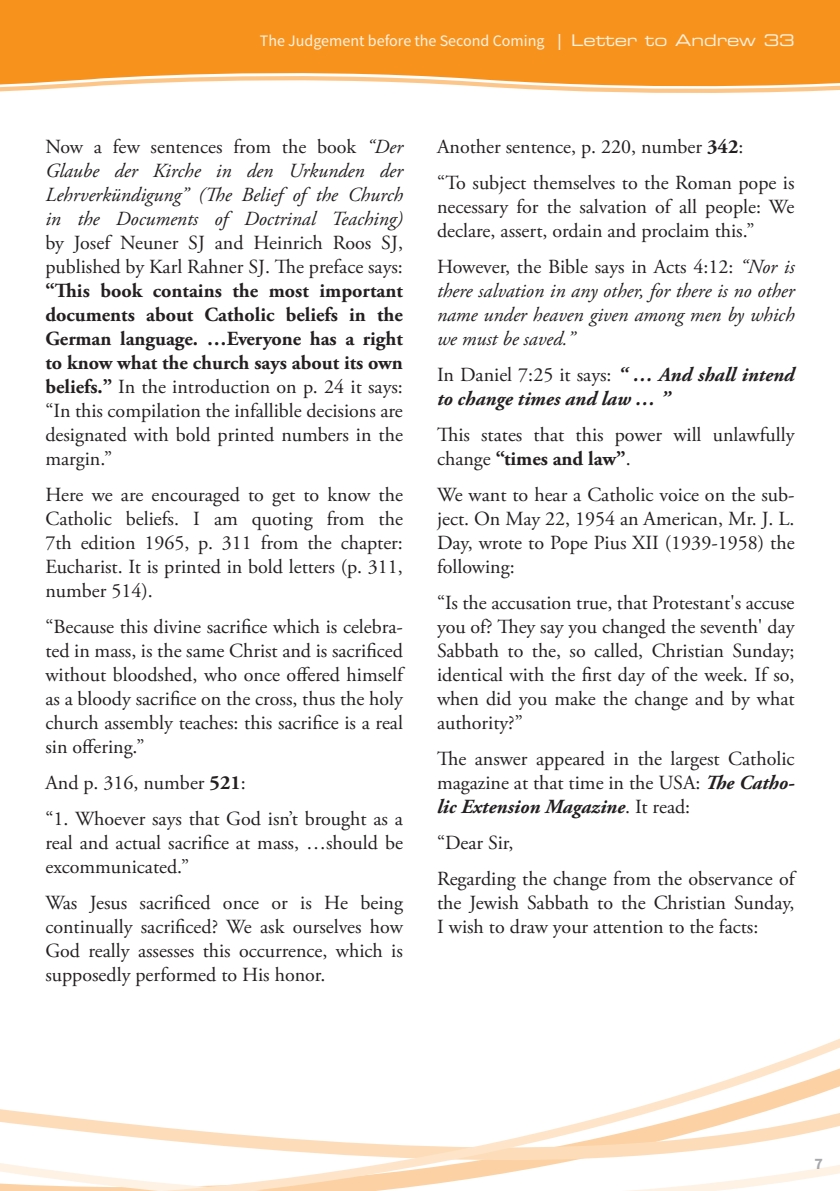
<style>
.page{position:relative;width:840px;height:1191px;background:#fff}
.page>*{position:absolute;margin:0;border:0;box-sizing:border-box;transform-origin:0 0}
._02_Grundtext{font:20px/24px "Adobe Garamond Pro";color:#231f20;text-align:justify}
._02_Grundtext-2{font:italic 20px/24px "Adobe Garamond Pro";color:#231f20;text-align:justify}
._02_Grundtext-3{font:italic 700 20px/24px "Adobe Garamond Pro";color:#231f20}
.t1{font:16px "Source Sans Pro";color:#fef2e3}
.t2{font:700 16px "Source Sans Pro";color:#a8a9ad}
.s1{font-family:"Eurostile LT Std Ex 2"}
.s2{font-style:italic}
.s3{font-weight:700}
.s4{font-style:normal}
.s5{font-weight:400;font-style:normal}
.s6{font-weight:700;font-style:italic}
</style>
<div class="page">
<svg style="left:0;top:0;width:839px;height:93px;background:#f89f37"></svg>
<svg style="left:0;top:1039px;width:839px;height:152px"></svg>
<p class="t1" style="left:260px;top:31px;width:536px">The Judgement before the Second Coming <span class="s1">| Letter to Andrew 33</span></p>
<p class="_02_Grundtext" style="left:45px;top:135px;width:359px">Now a few sentences from the book <span class="s2">“Der Glaube der Kirche in den Urkunden der Lehrverkündigung” (The Belief of the Church in the Documents of Doctrinal Teaching) </span>by Josef Neuner SJ and Heinrich Roos SJ, published by Karl Rahner SJ. The preface says: <span class="s3">“This book contains the most important documents about Catholic beliefs in the German language. …Everyone has a right to know what the church says about its own beliefs.”</span> In the introduction on p. 24 it says: “In this compilation the infallible decisions are designated with bold printed numbers in the margin.”</p>
<p class="_02_Grundtext" style="left:45px;top:483px;width:359px">Here we are encouraged to get to know the Catholic beliefs. I am quoting from the 7th edition 1965, p. 311 from the chapter:<br>Eucharist. It is printed in bold letters (p. 311, number 514).</p>
<p class="_02_Grundtext" style="left:45px;top:615px;width:359px">“Because this divine sacrifice which is celebra&shy;ted in mass, is the same Christ and is sacrificed without bloodshed, who once offered himself as a bloody sacrifice on the cross, thus the holy church assembly teaches: this sacrifice is a real sin offering.”</p>
<p class="_02_Grundtext" style="left:45px;top:771px;width:202px">And p. 316, number <span class="s3">521</span>:</p>
<p class="_02_Grundtext" style="left:45px;top:807px;width:359px">“1. Whoever says that God isn’t brought as a real and actual sacrifice at mass, …should be excommunicated.”</p>
<p class="_02_Grundtext" style="left:45px;top:891px;width:359px">Was Jesus sacrificed once or is He being continually sacrificed? We ask ourselves how God really assesses this occurrence, which is supposedly performed to His honor.</p>
<p class="_02_Grundtext" style="left:437px;top:135px;width:308px">Another sentence, p. 220, number <span class="s3">342</span>:</p>
<p class="_02_Grundtext" style="left:437px;top:171px;width:359px">“To subject themselves to the Roman pope is necessary for the salvation of all people: We declare, assert, ordain and proclaim this.”</p>
<p class="_02_Grundtext-2" style="left:437px;top:255px;width:359px"><span class="s4">However, the Bible says in Acts 4:12:</span> “Nor is there salvation in any other, for there is no other name under heaven given among men by which we must be saved.”</p>
<p class="_02_Grundtext-3" style="left:437px;top:363px;width:359px"><span class="s5">In Daniel 7:25 it says:</span> “ … And shall intend to change times and law … ”</p>
<p class="_02_Grundtext" style="left:437px;top:423px;width:359px">This states that this power will unlawfully change <span class="s3">“times and law”</span>.</p>
<p class="_02_Grundtext" style="left:437px;top:483px;width:359px">We want to hear a Catholic voice on the sub&shy;ject. On May 22, 1954 an American, Mr. J. L.<br>Day, wrote to Pope Pius XII (1939-1958) the following:</p>
<p class="_02_Grundtext" style="left:437px;top:591px;width:359px">“Is the accusation true, that Protestant's accuse you of? They say you changed the seventh' day Sabbath to the, so called, Christian Sunday; identical with the first day of the week. If so, when did you make the change and by what authority?”</p>
<p class="_02_Grundtext" style="left:437px;top:747px;width:359px">The answer appeared in the largest Catholic magazine at that time in the USA: <span class="s6">The Catho&shy;lic Extension Magazine</span>. It read:</p>
<p class="_02_Grundtext" style="left:437px;top:831px;width:78px">“Dear Sir,</p>
<p class="_02_Grundtext" style="left:437px;top:867px;width:359px">Regarding the change from the observance of the Jewish Sabbath to the Christian Sunday, I wish to draw your attention to the facts:</p>
<p class="t2" style="left:814px;top:1153px;width:10px">7</p>
</div>
